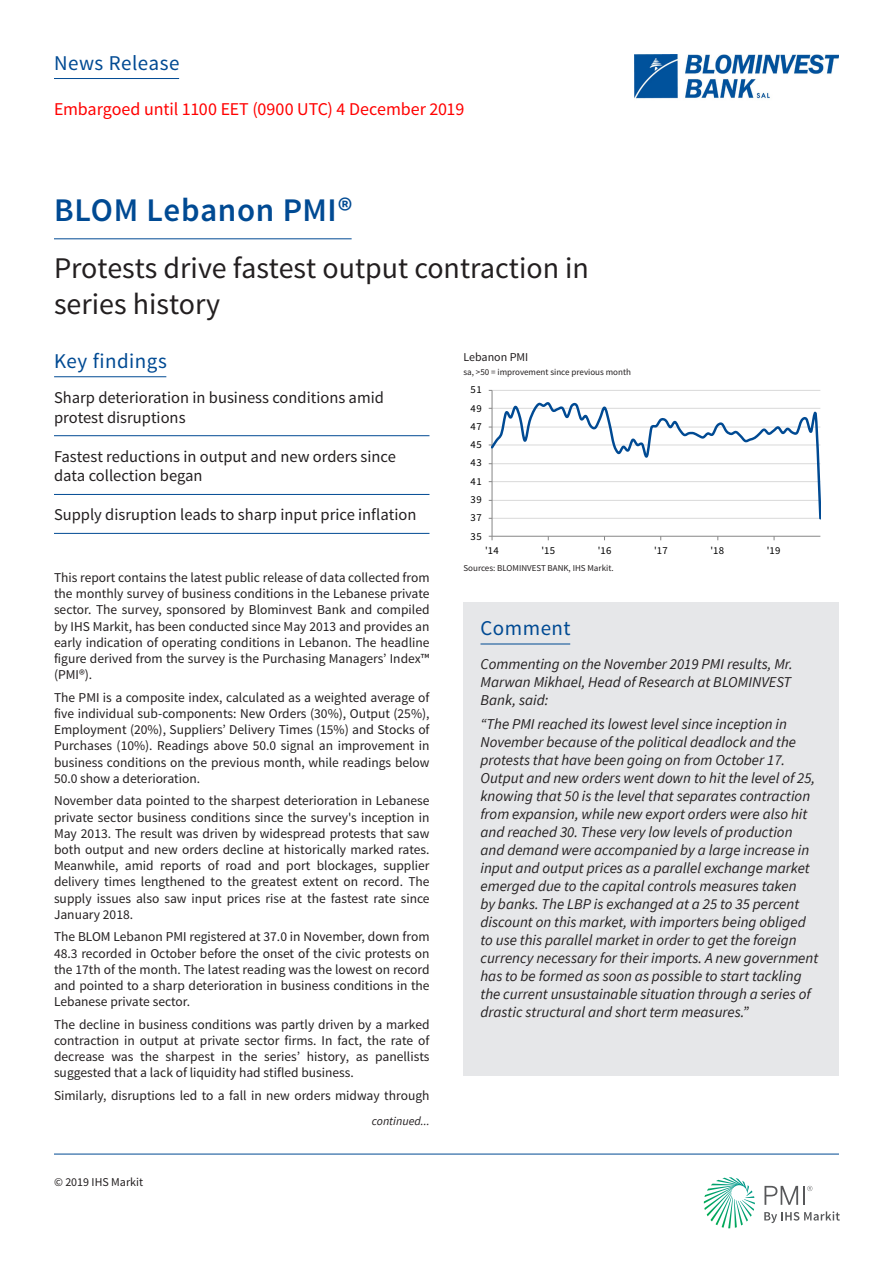
<style>
.page{position:relative;width:893px;height:1263px;background:#fff}
.page>*{position:absolute;margin:0;border:0;box-sizing:border-box;transform-origin:0 0}
.t1{font:600 33px "Source Sans Pro";letter-spacing:.02em;color:#004a93}
.t2{font:30px/36px "Source Sans Pro";color:#231f20}
.Section_header{font:21px "Source Sans Pro";letter-spacing:.025em;color:#004a93}
.t3{font:18px "Source Sans Pro";letter-spacing:-.005em;color:#f00}
.Key_findings{font:16.5px/19.8px "Source Sans Pro";color:#231f20}
.Comment{font:italic 15px/18px "Source Sans Pro";color:#231f20;text-align:justify}
.Body_copy_2{font:13.5px/16.2px "Source Sans Pro";color:#231f20;text-align:justify}
.Chart_title{font:12px "Source Sans Pro";color:#231f20}
.Chart_title-2{font:italic 12px "Source Sans Pro";color:#231f20}
.t4{font:10.65px "Source Sans Pro";letter-spacing:.04em;color:#000}
.Axis_title{font:9px "Source Sans Pro";color:#231f20}
</style>
<div class="page">
<svg style="left:704px;top:1177px;width:51px;height:51px"></svg>
<svg style="left:764px;top:1211px;width:76px;height:12px"></svg>
<svg style="left:764px;top:1186px;width:48px;height:19px"></svg>
<hr style="left:54px;top:1154px;width:785px;height:1px;background:#004a93">
<hr style="left:492px;top:390px;width:328px;height:1px;background:#d9d9d9">
<hr style="left:492px;top:390px;width:1px;height:146px;background:#868686">
<hr style="left:492px;top:536px;width:328px;height:1px;background:#868686">
<svg style="left:489px;top:400px;width:332px;height:121px"></svg>
<hr style="left:54px;top:376px;width:112px;height:1px;background:#004a93">
<hr style="left:54px;top:78px;width:125px;height:1px;background:#004a93">
<hr style="left:54px;top:238px;width:298px;height:1px;background:#004a93">
<hr style="left:54px;top:435px;width:375px;height:1px;background:#004a93">
<hr style="left:54px;top:494px;width:375px;height:1px;background:#004a93">
<hr style="left:54px;top:533px;width:375px;height:1px;background:#004a93">
<div style="left:463px;top:602px;width:376px;height:56px;background:#e6e7e9"></div>
<hr style="left:480px;top:644px;width:90px;height:1px;background:#004a93">
<div style="left:463px;top:658px;width:376px;height:418px;background:#e6e7e9"></div>
<img style="left:634px;top:54px;width:205px;height:45px">
<p class="Section_header" style="left:54px;top:50px;width:127px">News Release</p>
<p class="t3" style="left:54px;top:98px;width:412px">Embargoed until 1100 EET (0900 UTC) 4 December 2019</p>
<p class="t1" style="left:54px;top:190px;width:300px">BLOM Lebanon PMI®</p>
<p class="t2" style="left:54px;top:250px;width:536px">Protests drive fastest output contraction in series history</p>
<p class="Section_header" style="left:54px;top:348px;width:114px">Key findings</p>
<p class="Chart_title" style="left:463px;top:350px;width:66px">Lebanon PMI</p>
<p class="Axis_title" style="left:463px;top:366px;width:169px">sa, &gt;50 = improvement since previous month</p>
<p class="Key_findings" style="left:54px;top:388px;width:331px">Sharp deterioration in business conditions amid protest disruptions</p>
<p class="Key_findings" style="left:54px;top:446px;width:343px">Fastest reductions in output and new orders since data collection began</p>
<p class="Key_findings" style="left:54px;top:505px;width:364px">Supply disruption leads to sharp input price inflation</p>
<p class="Body_copy_2" style="left:54px;top:570px;width:377px">This report contains the latest public release of data collected from the monthly survey of business conditions in the Lebanese private sector. The survey, sponsored by Blominvest Bank and compiled by IHS Markit, has been conducted since May 2013 and provides an early indication of operating conditions in Lebanon. The headline figure derived from the survey is the Purchasing Managers’ Index™ (PMI®).</p>
<p class="Body_copy_2" style="left:54px;top:689px;width:377px">The PMI is a composite index, calculated as a weighted average of five individual sub-components: New Orders (30%), Output (25%), Employment (20%), Suppliers’ Delivery Times (15%) and Stocks of Purchases (10%). Readings above 50.0 signal an improvement in business conditions on the previous month, while readings below 50.0 show a deterioration.</p>
<p class="Body_copy_2" style="left:54px;top:793px;width:377px">November data pointed to the sharpest deterioration in Lebanese private sector business conditions since the survey's inception in May 2013. The result was driven by widespread protests that saw both output and new orders decline at historically marked rates.<br>Meanwhile, amid reports of road and port blockages, supplier delivery times lengthened to the greatest extent on record. The supply issues also saw input prices rise at the fastest rate since January 2018.</p>
<p class="Body_copy_2" style="left:54px;top:929px;width:377px">The BLOM Lebanon PMI registered at 37.0 in November, down from 48.3 recorded in October before the onset of the civic protests on the 17th of the month. The latest reading was the lowest on record and pointed to a sharp deterioration in business conditions in the Lebanese private sector.</p>
<p class="Body_copy_2" style="left:54px;top:1016px;width:377px">The decline in business conditions was partly driven by a marked contraction in output at private sector firms. In fact, the rate of decrease was the sharpest in the series’ history, as panellists suggested that a lack of liquidity had stifled business.</p>
<p class="Body_copy_2" style="left:54px;top:1088px;width:377px">Similarly, disruptions led to a fall in new orders midway through</p>
<p class="Chart_title" style="left:54px;top:1175px;width:91px">© 2019 IHS Markit</p>
<p class="Chart_title-2" style="left:372px;top:1113px;width:59px">continued...</p>
<p class="t4" style="left:471px;top:383px;width:13px">51</p>
<p class="t4" style="left:471px;top:401px;width:13px">49</p>
<p class="t4" style="left:471px;top:420px;width:13px">47</p>
<p class="t4" style="left:471px;top:438px;width:13px">45</p>
<p class="t4" style="left:471px;top:456px;width:13px">43</p>
<p class="t4" style="left:471px;top:475px;width:13px">41</p>
<p class="t4" style="left:471px;top:493px;width:13px">39</p>
<p class="t4" style="left:471px;top:511px;width:13px">37</p>
<p class="t4" style="left:471px;top:529px;width:13px">35</p>
<p class="t4" style="left:485px;top:544px;width:15px">'14</p>
<p class="t4" style="left:542px;top:544px;width:15px">'15</p>
<p class="t4" style="left:598px;top:544px;width:15px">'16</p>
<p class="t4" style="left:654px;top:544px;width:15px">'17</p>
<p class="t4" style="left:711px;top:544px;width:15px">'18</p>
<p class="t4" style="left:767px;top:544px;width:15px">'19</p>
<p class="Axis_title" style="left:463px;top:562px;width:152px">Sources: BLOMINVEST BANK, IHS Markit.</p>
<p class="Section_header" style="left:480px;top:615px;width:92px">Comment</p>
<p class="Comment" style="left:480px;top:655px;width:314px">Commenting on the November 2019 PMI results, Mr.<br>Marwan Mikhael, Head of Research at BLOMINVEST Bank, said:</p>
<p class="Comment" style="left:480px;top:715px;width:339px;text-align:left">“The PMI reached its lowest level since inception in November because of the political deadlock and the protests that have been going on from October 17.<br>Output and new orders went down to hit the level of 25, knowing that 50 is the level that separates contraction from expansion, while new export orders were also hit and reached 30. These very low levels of production and demand were accompanied by a large increase in input and output prices as a parallel exchange market emerged due to the capital controls measures taken<br>by banks. The LBP is exchanged at a 25 to 35 percent discount on this market, with importers being obliged to use this parallel market in order to get the foreign currency necessary for their imports. A new government has to be formed as soon as possible to start tackling the current unsustainable situation through a series of drastic structural and short term measures.”</p>
</div>
